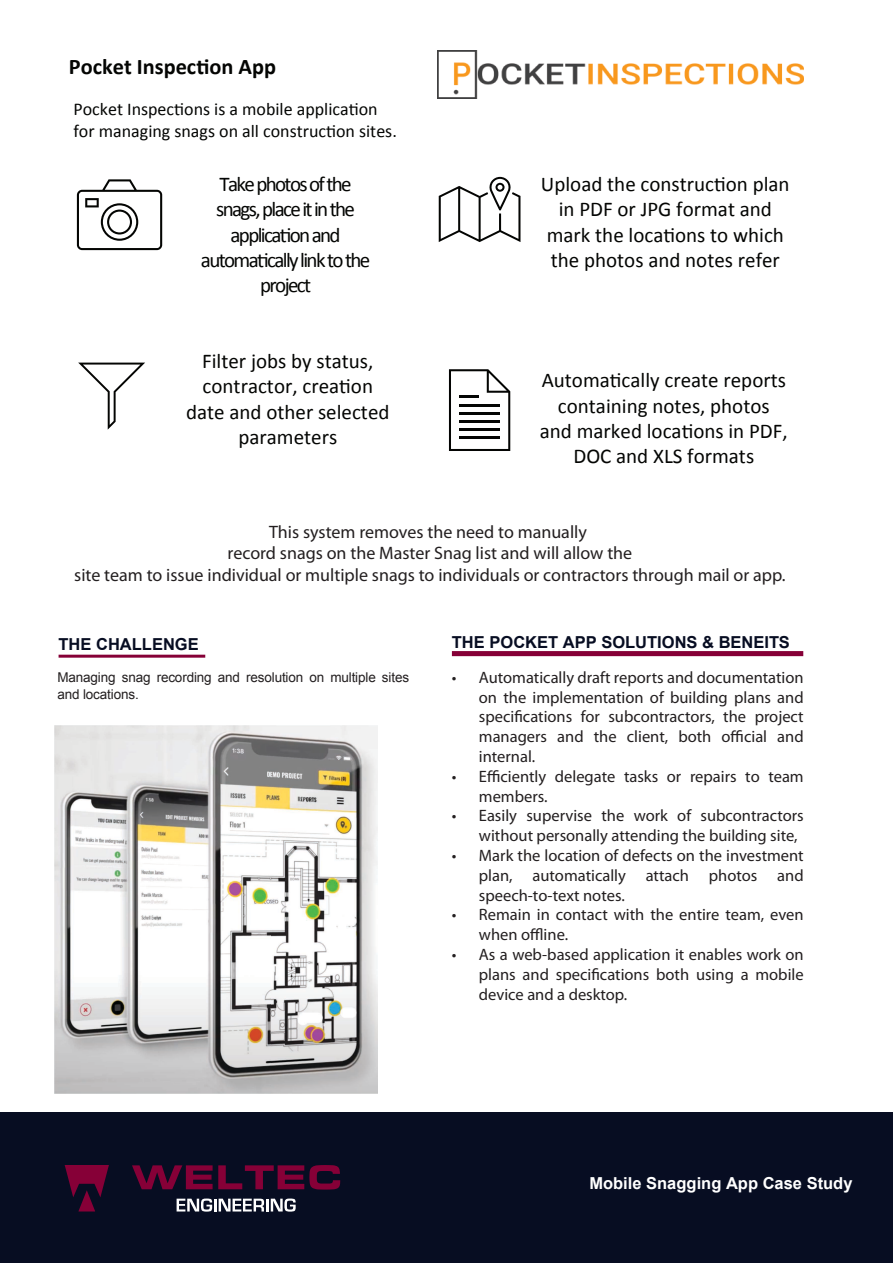
<style>
.page{position:relative;width:893px;height:1263px;background:#fff}
.page>*{position:absolute;margin:0;border:0;box-sizing:border-box;transform-origin:0 0}
.t1{font:700 22.35px "Calibri";color:#040503}
.t2{font:21px/25.2px "Calibri";color:#040503;text-align:center}
.t3{font:21px/25.2px "Calibri";letter-spacing:-.08em;color:#040503;text-align:center}
.t4{font:18px/21.6px "Myriad Pro";color:#231f20;text-align:center}
.t5{font:18px/21.6px "Calibri";color:#040503}
.t6{font:16.5px/19.8px "Myriad Pro";color:#231f20;text-align:justify}
.t7{font:700 16.5px "Arial";color:#070d22}
.t8{font:700 16.5px "Arial";color:#fff}
.t9{font:13.5px/16.2px "Arial";letter-spacing:-.01em;color:#231f20}
</style>
<div class="page">
<hr style="left:59px;top:655px;width:146px;height:3px;background:#860037">
<div style="left:452px;top:651px;width:351px;height:5px;background:#860037"></div>
<div style="left:0;top:1112px;width:893px;height:151px;background:#070d22"></div>
<svg style="left:177px;top:1198px;width:119px;height:13px"></svg>
<svg style="left:132px;top:1165px;width:208px;height:24px"></svg>
<svg style="left:65px;top:1165px;width:44px;height:46px"></svg>
<svg style="left:77px;top:179px;width:85px;height:71px"></svg>
<svg style="left:439px;top:177px;width:81px;height:65px"></svg>
<svg style="left:78px;top:363px;width:67px;height:67px"></svg>
<svg style="left:449px;top:369px;width:61px;height:82px"></svg>
<img style="left:437px;top:50px;width:367px;height:49px">
<img style="left:55px;top:725px;width:323px;height:368px">
<h1 class="t1" style="left:69px;top:53px;width:209px">Pocket Inspection App</h1>
<p class="t5" style="left:73px;top:99px;width:325px">Pocket Inspections is a mobile application for managing snags on all construction sites.</p>
<p class="t3" style="left:201px;top:172px;width:171px">Take photos of the snags, place it in the application and automatically link to the project</p>
<p class="t2" style="left:541px;top:172px;width:250px">Upload the construction plan in PDF or JPG format and mark the locations to which the photos and notes refer</p>
<p class="t2" style="left:186px;top:349px;width:205px">Filter jobs by status, contractor, creation date and other selected parameters</p>
<p class="t2" style="left:540px;top:368px;width:249px">Automatically create reports containing notes, photos and marked locations in PDF,<br>DOC and XLS formats</p>
<p class="t4" style="left:74px;top:521px;width:713px">This system removes the need to manually<br>record snags on the Master Snag list and will allow the<br>site team to issue individual or multiple snags to individuals or contractors through mail or app.</p>
<p class="t7" style="left:59px;top:633px;width:142px">THE CHALLENGE</p>
<p class="t7" style="left:452px;top:631px;width:340px">THE POCKET APP SOLUTIONS &amp; BENEITS</p>
<p class="t9" style="left:57px;top:670px;width:353px">Managing snag recording and resolution on multiple sites and locations.</p>
<p class="t6" style="left:479px;top:668px;width:326px;text-indent:-27px">• Automatically draft reports and documentation on the implementation of building plans and specifications for subcontractors, the project managers and the client, both official and internal.</p>
<p class="t6" style="left:479px;top:767px;width:326px;text-indent:-27px">• Efficiently delegate tasks or repairs to team members.</p>
<p class="t6" style="left:479px;top:806px;width:326px;text-indent:-27px">• Easily supervise the work of subcontractors without personally attending the building site,</p>
<p class="t6" style="left:479px;top:846px;width:326px;text-indent:-27px">• Mark the location of defects on the investment plan, automatically attach photos and speech-to-text notes.</p>
<p class="t6" style="left:479px;top:905px;width:326px;text-indent:-27px">• Remain in contact with the entire team, even when offline.</p>
<p class="t6" style="left:479px;top:945px;width:326px;text-indent:-27px">• As a web-based application it enables work on plans and specifications both using a mobile device and a desktop.</p>
<p class="t8" style="left:589px;top:1172px;width:265px">Mobile Snagging App Case Study</p>
</div>
